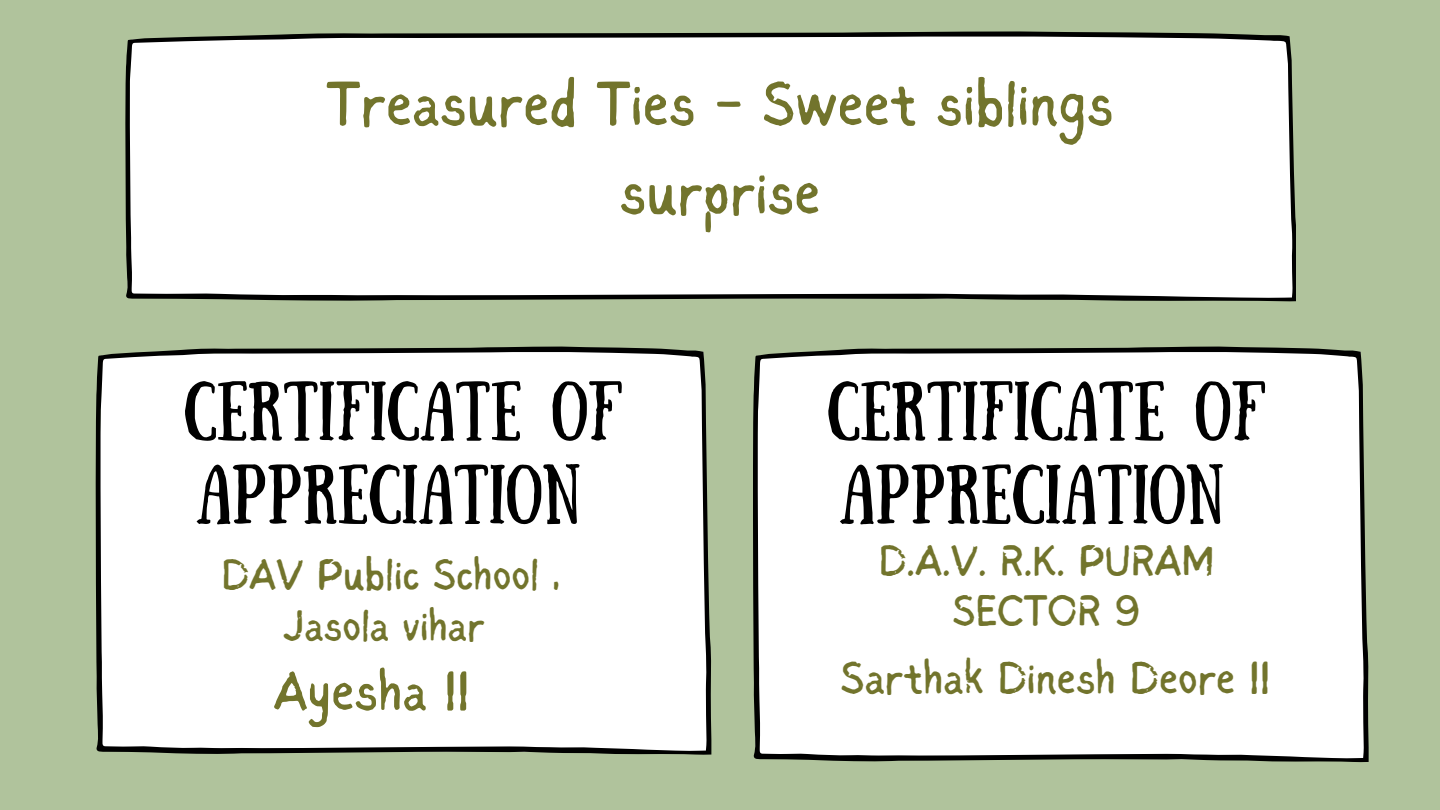
<style>
.page{position:relative;width:1440px;height:810px;background:#b0c39c}
.page>*{position:absolute;margin:0;border:0;box-sizing:border-box;transform-origin:0 0}
.t1{font:63.5px/88.6px "Sigher";color:#72742c;text-align:center}
.t2{font:59.5px/83.3px "Sunday";color:#000}
.t3{font:56px "Sigher";color:#72742c}
.t4{font:46.3px "Sigher";color:#72742c}
.t5{font:44.3px/51.8px "Sigher";color:#72742c;text-align:center}
</style>
<div class="page">
<div style="left:96px;top:347px;width:616px;height:408px;background:#fff"></div>
<div style="left:125px;top:31px;width:1171px;height:270px;background:#fff"></div>
<div style="left:753px;top:347px;width:616px;height:415px;background:#fff"></div>
<p class="t1" style="left:326px;top:64px;width:789px">Treasured Ties - Sweet siblings surprise</p>
<p class="t2" style="left:184px;top:363px;width:440px">CERTIFICATE OF<br>APPRECIATION</p>
<p class="t5" style="left:221px;top:552px;width:341px">DAV Public School ,<br>Jasola vihar</p>
<p class="t5" style="left:879px;top:539px;width:337px;line-height:50.2px">D.A.V. R.K. PURAM<br>SECTOR 9</p>
<p class="t3" style="left:273px;top:668px;width:198px">Ayesha II</p>
<p class="t4" style="left:841px;top:660px;width:432px">Sarthak Dinesh Deore II</p>
<p class="t2" style="left:827px;top:363px;width:440px">CERTIFICATE OF<br>APPRECIATION</p>
</div>
